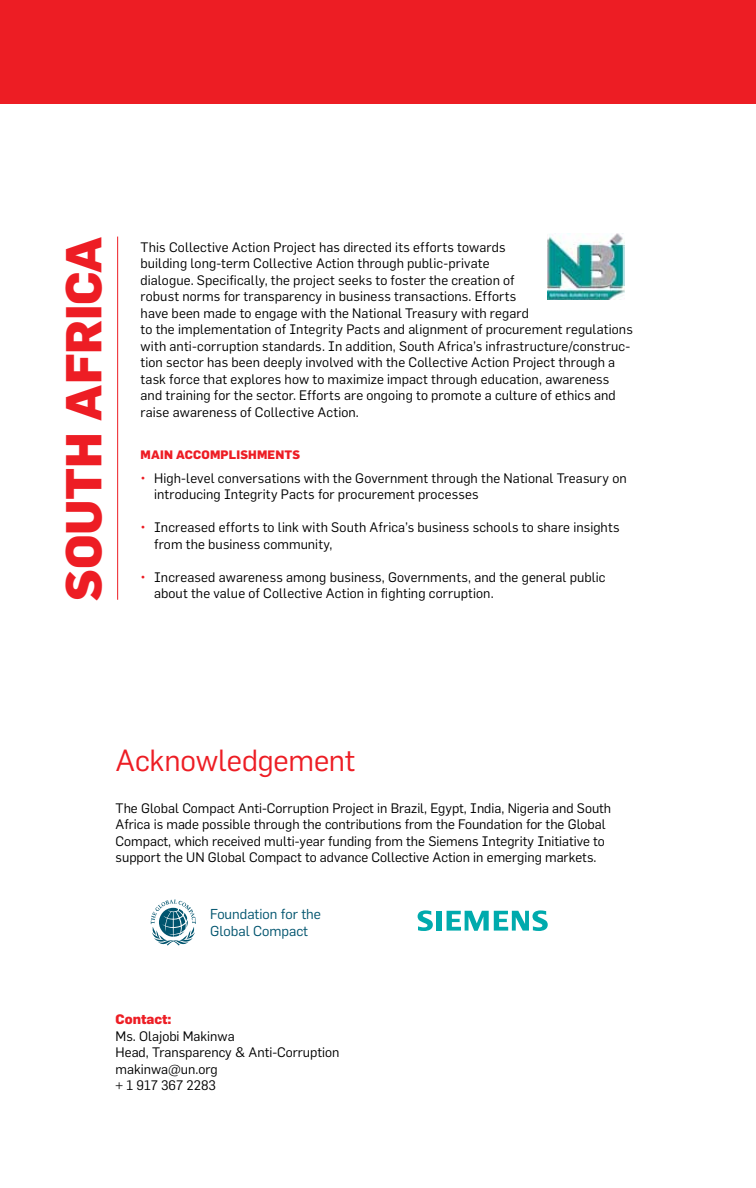
<style>
.page{position:relative;width:756px;height:1188px;background:#fff}
.page>*{position:absolute;margin:0;border:0;box-sizing:border-box;transform-origin:0 0}
.t1{font:800 49.5px "Flama";letter-spacing:-.01em;color:#ed1d24}
.t2{font:30px "Flama";letter-spacing:-.01em;color:#ed1d24}
.t3{font:14.1px/17px "Flama";color:#00546e}
.t4{font:13.5px/16.5px "Flama";letter-spacing:.005em;color:#000}
.t5{font:800 12px "Flama";letter-spacing:.015em;color:#ed1d24}
.s1{color:#ed1d24}
.s2{font-weight:800;color:#ed1d24}
</style>
<div class="page">
<div style="left:0;top:0;width:756px;height:104px;background:#ed1d24"></div>
<svg style="left:151px;top:900px;width:45px;height:46px"></svg>
<img style="left:548px;top:233px;width:76px;height:67px">
<hr style="left:117px;top:237px;width:1px;height:363px;background:#ed1d24">
<svg style="left:418px;top:910px;width:15px;height:21px"></svg>
<div style="left:436px;top:911px;width:5px;height:20px;background:#00aaad"></div>
<svg style="left:447px;top:910px;width:101px;height:21px"></svg>
<p class="t1" style="left:53px;top:601px;width:365px;rotate:-90deg">SOUTH AFRICA</p>
<p class="t4" style="left:141px;top:239px;width:494px">This Collective Action Project has directed its efforts towards<br>building long-term Collective Action through public-private<br>dialogue. Specifically, the project seeks to foster the creation of<br>robust norms for transparency in business transactions. Efforts<br>have been made to engage with the National Treasury with regard<br>to the implementation of Integrity Pacts and alignment of procurement regulations with anti-corruption standards. In addition, South Africa’s infrastructure/construc&shy;tion sector has been deeply involved with the Collective Action Project through a task force that explores how to maximize impact through education, awareness and training for the sector. Efforts are ongoing to promote a culture of ethics and raise awareness of Collective Action.</p>
<p class="t5" style="left:141px;top:447px;width:45px">MAIN ACC</p>
<p class="t5" style="left:202px;top:447px;width:100px">OMPLISHMENTS</p>
<p class="t4" style="left:154px;top:470px;width:474px;text-indent:-14px"><span class="s1">•</span> High-level conversations with the Government through the National Treasury on introducing Integrity Pacts for procurement processes</p>
<p class="t4" style="left:154px;top:519px;width:467px;text-indent:-14px"><span class="s1">•</span> Increased efforts to link with South Africa’s business schools to share insights from the business community,</p>
<p class="t4" style="left:154px;top:569px;width:453px;text-indent:-14px"><span class="s1">•</span> Increased awareness among business, Governments, and the general public about the value of Collective Action in fighting corruption.</p>
<p class="t2" style="left:116px;top:743px;width:241px">Acknowledgement</p>
<p class="t4" style="left:116px;top:800px;width:497px">The Global Compact Anti-Corruption Project in Brazil, Egypt, India, Nigeria and South Africa is made possible through the contributions from the Foundation for the Global Compact, which received multi-year funding from the Siemens Integrity Initiative to support the UN Global Compact to advance Collective Action in emerging markets.</p>
<p class="t3" style="left:210px;top:905px;width:112px">Foundation for the<br>Global Compact</p>
<p class="t4" style="left:116px;top:1011px;width:225px"><span class="s2">CONTACT:<br></span>Ms. Olajobi Makinwa<br>Head, Transparency &amp; Anti-Corruption makinwa@un.org<br>+ 1 917 367 2283</p>
</div>
